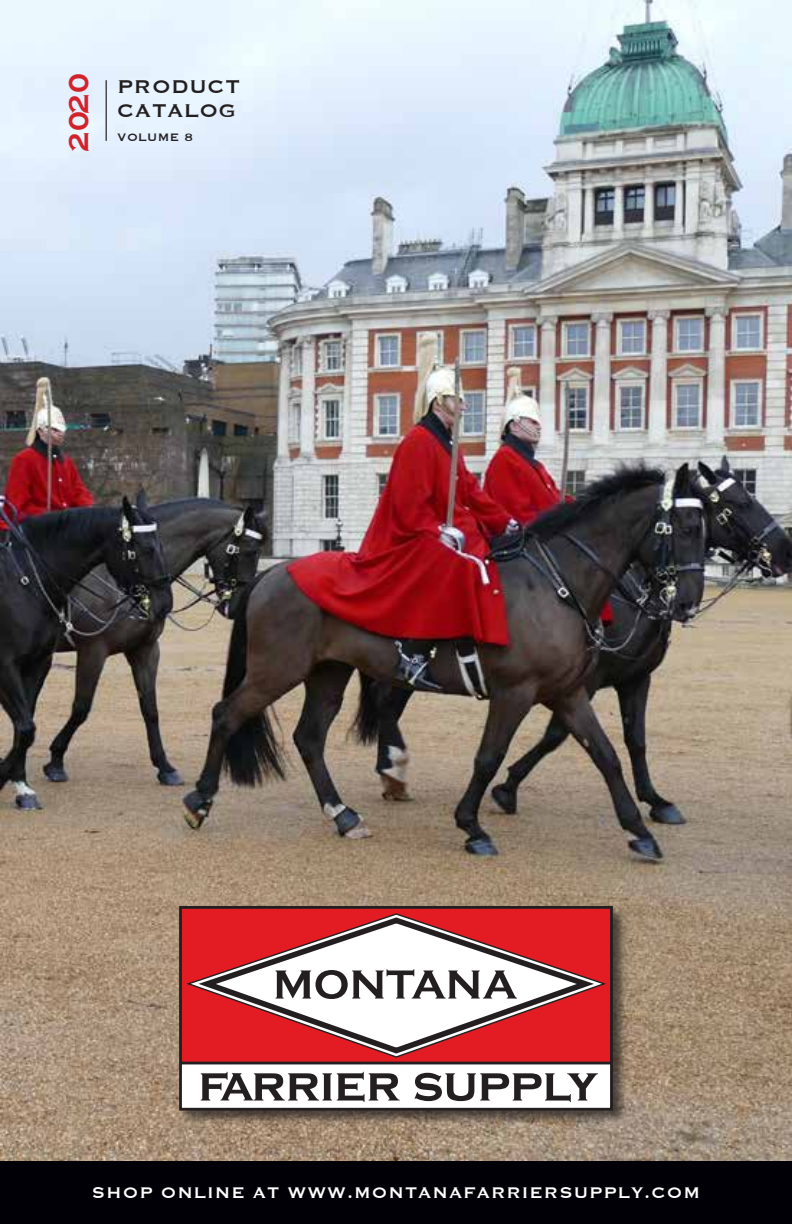
<style>
.page{position:relative;width:792px;height:1224px;background:#fff}
.page>*{position:absolute;margin:0;border:0;box-sizing:border-box;transform-origin:0 0}
.t1{font:700 28px "Copperplate Gothic";color:#d2232a}
.t2{font:24px/24px "Copperplate";letter-spacing:.03em;color:#231f20}
.t3{font:20px "Copperplate";letter-spacing:.05em;color:#fff}
.t4{font:14px "Copperplate";letter-spacing:.03em;color:#231f20}
</style>
<div class="page">
<img style="left:0;top:0;width:792px;height:1161px">
<div style="left:0;top:1161px;width:792px;height:63px;background:#000006"></div>
<div style="left:178px;top:905px;width:450px;height:221px;background:#231f20;opacity:.7"></div>
<div style="left:180px;top:907px;width:431px;height:202px;background:#e31b23"></div>
<div style="left:180px;top:1063px;width:431px;height:46px;background:#fff"></div>
<svg style="left:190px;top:915px;width:403px;height:142px"></svg>
<hr style="left:180px;top:1062px;width:432px;height:2px;background:#231f20">
<div style="left:179px;top:906px;width:434px;height:205px;border:3px solid #231f20"></div>
<svg style="left:414px;top:1073px;width:184px;height:29px"></svg>
<svg style="left:201px;top:1072px;width:199px;height:30px"></svg>
<hr style="left:106px;top:80px;width:1px;height:61px;background:#231f20">
<h1 class="t1" style="left:63px;top:152px;width:80px;rotate:-90deg">2020</h1>
<p class="t2" style="left:117px;top:73px;width:124px">PRODUCT<br>CATALOG</p>
<p class="t4" style="left:117px;top:128px;width:77px">VOLUME 8</p>
<p class="t3" style="left:92px;top:1180px;width:610px">SHOP ONLINE AT WWW.MONTANAFARRIERSUPPLY.COM</p>
</div>
